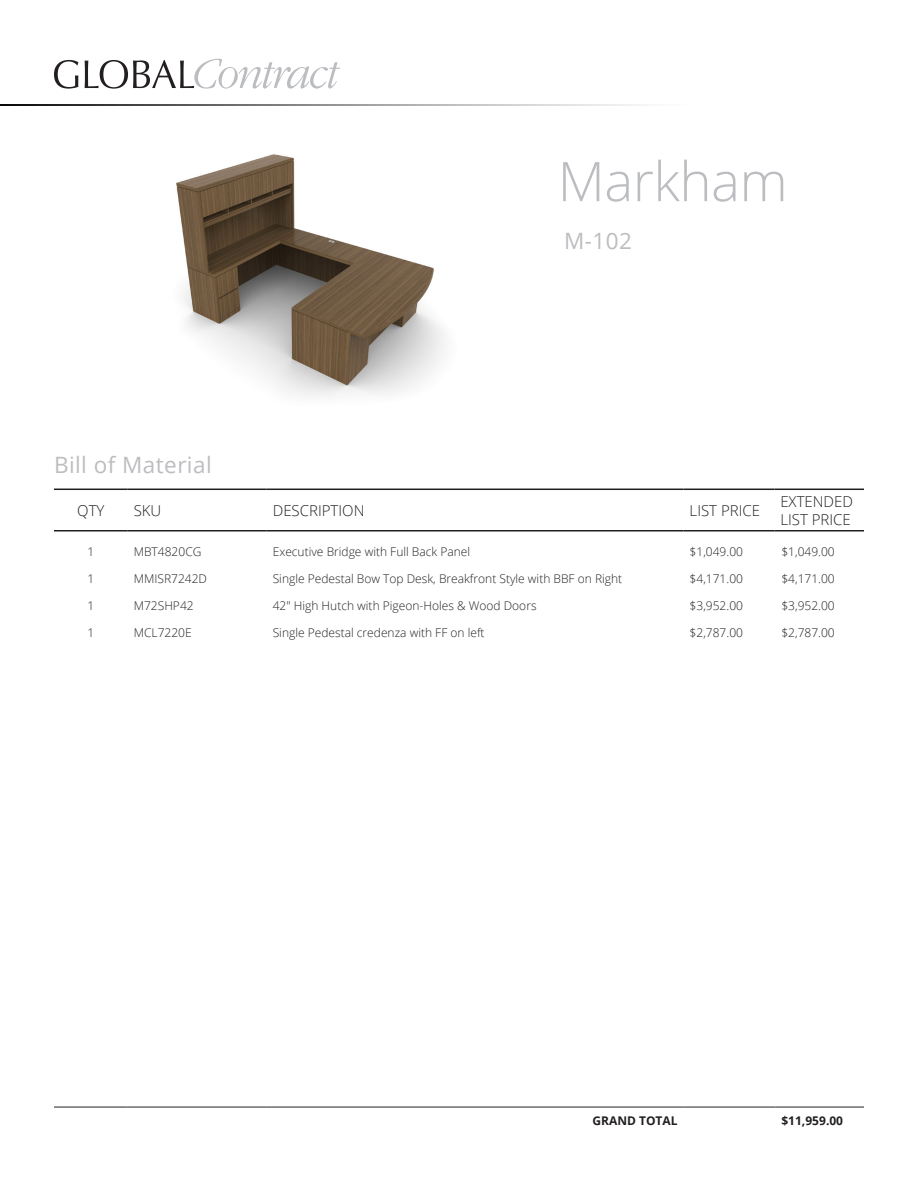
<style>
.page{position:relative;width:918px;height:1188px;background:#fff}
.page>*{position:absolute;margin:0;border:0;box-sizing:border-box;transform-origin:0 0}
.t1{font:300 54.75px "Open Sans";letter-spacing:-.01em;color:#bcbdc0}
.t2{font:22.5px "Open Sans";letter-spacing:.02em;color:#bcbdc0}
.t3{font:300 15px/18px "Open Sans";color:#231f20}
.t4{font:300 12px "Open Sans";color:#231f20}
.t5{font:700 12px "Open Sans";color:#231f20}
</style>
<div class="page">
<svg style="left:54px;top:60px;width:24px;height:29px"></svg>
<svg style="left:85px;top:59px;width:255px;height:30px"></svg>
<svg style="left:0;top:104px;width:638px;height:2px"></svg>
<img style="left:176px;top:154px;width:269px;height:243px">
<hr style="left:54px;top:1107px;width:74px;height:1px;background:#231f20">
<hr style="left:128px;top:1107px;width:139px;height:1px;background:#231f20">
<hr style="left:267px;top:1107px;width:417px;height:1px;background:#231f20">
<hr style="left:684px;top:1107px;width:91px;height:1px;background:#231f20">
<hr style="left:775px;top:1107px;width:89px;height:1px;background:#231f20">
<hr style="left:54px;top:489px;width:74px;height:1px;background:#231f20">
<hr style="left:128px;top:489px;width:139px;height:1px;background:#231f20">
<hr style="left:267px;top:489px;width:417px;height:1px;background:#231f20">
<hr style="left:684px;top:489px;width:90px;height:1px;background:#231f20">
<hr style="left:774px;top:489px;width:90px;height:1px;background:#231f20">
<hr style="left:54px;top:530px;width:74px;height:2px;background:#231f20">
<hr style="left:128px;top:530px;width:139px;height:2px;background:#231f20">
<hr style="left:267px;top:530px;width:417px;height:2px;background:#231f20">
<hr style="left:684px;top:530px;width:90px;height:2px;background:#231f20">
<hr style="left:774px;top:530px;width:90px;height:2px;background:#231f20">
<p class="t2" style="left:54px;top:449px;width:159px">Bill of Material</p>
<p class="t1" style="left:558px;top:144px;width:232px">Markham</p>
<p class="t2" style="left:564px;top:225px;width:69px">M-102</p>
<p class="t3" style="left:77px;top:501px;width:29px">QTY</p>
<p class="t3" style="left:134px;top:501px;width:29px">SKU</p>
<p class="t3" style="left:273px;top:501px;width:93px">DESCRIPTION</p>
<p class="t3" style="left:690px;top:501px;width:72px">LIST PRICE</p>
<p class="t3" style="left:780px;top:492px;width:74px">EXTENDED<br>LIST PRICE</p>
<p class="t4" style="left:87px;top:543px;width:8px">1</p>
<p class="t4" style="left:134px;top:543px;width:69px">MBT4820CG</p>
<p class="t4" style="left:273px;top:543px;width:199px">Executive Bridge with Full Back Panel</p>
<p class="t4" style="left:690px;top:543px;width:55px">$1,049.00</p>
<p class="t4" style="left:781px;top:543px;width:55px">$1,049.00</p>
<p class="t4" style="left:87px;top:570px;width:8px">1</p>
<p class="t4" style="left:134px;top:570px;width:75px">MMISR7242D</p>
<p class="t4" style="left:273px;top:570px;width:351px">Single Pedestal Bow Top Desk, Breakfront Style with BBF on Right</p>
<p class="t4" style="left:690px;top:570px;width:55px">$4,171.00</p>
<p class="t4" style="left:781px;top:570px;width:55px">$4,171.00</p>
<p class="t4" style="left:87px;top:597px;width:8px">1</p>
<p class="t4" style="left:134px;top:597px;width:61px">M72SHP42</p>
<p class="t4" style="left:273px;top:597px;width:265px">42" High Hutch with Pigeon-Holes &amp; Wood Doors</p>
<p class="t4" style="left:690px;top:597px;width:55px">$3,952.00</p>
<p class="t4" style="left:781px;top:597px;width:55px">$3,952.00</p>
<p class="t4" style="left:87px;top:624px;width:8px">1</p>
<p class="t4" style="left:134px;top:624px;width:59px">MCL7220E</p>
<p class="t4" style="left:273px;top:624px;width:213px">Single Pedestal credenza with FF on left</p>
<p class="t4" style="left:690px;top:624px;width:55px">$2,787.00</p>
<p class="t4" style="left:781px;top:624px;width:55px">$2,787.00</p>
<p class="t5" style="left:592px;top:1112px;width:87px">GRAND TOTAL</p>
<p class="t5" style="left:781px;top:1112px;width:63px">$11,959.00</p>
</div>
